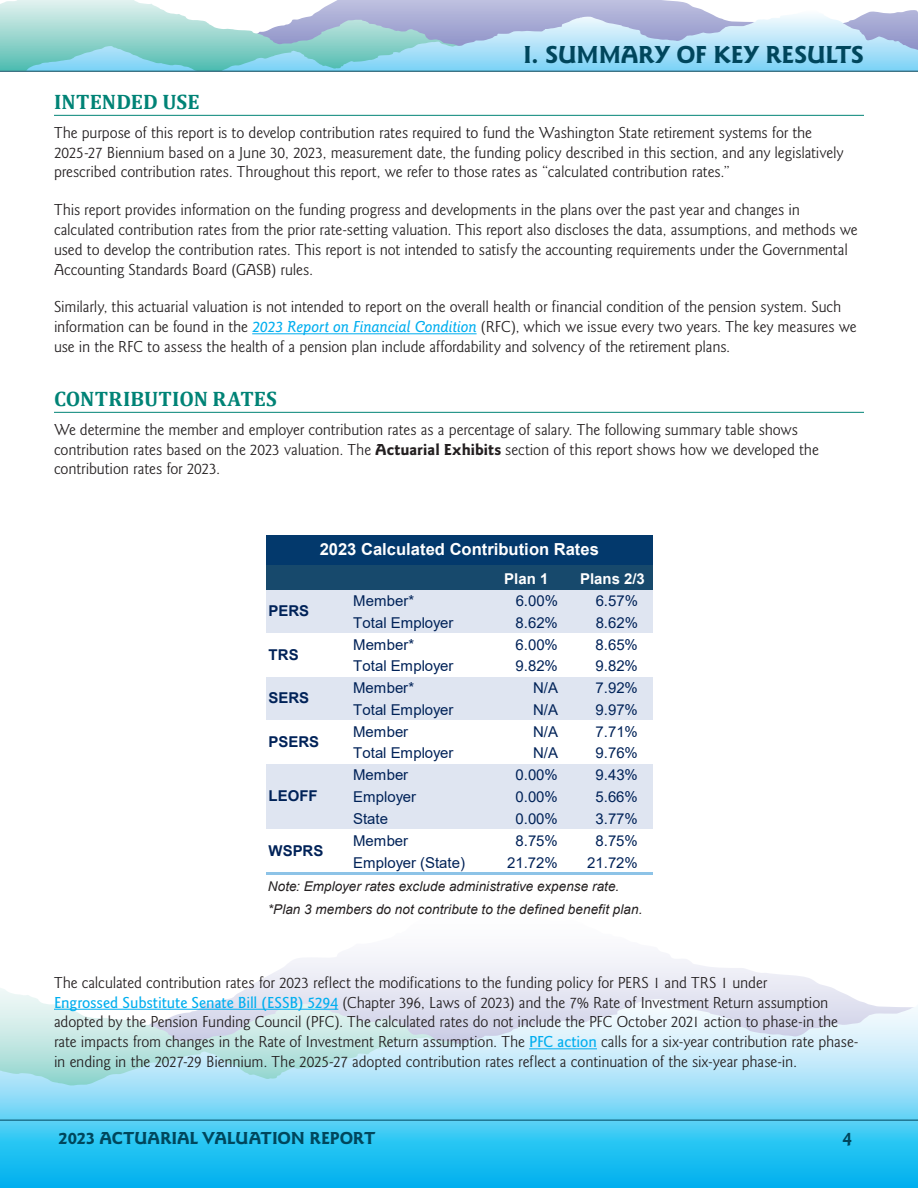
<style>
.page{position:relative;width:918px;height:1188px;background:#fff}
.page>*{position:absolute;margin:0;border:0;box-sizing:border-box;transform-origin:0 0}
.t1{font:700 25.5px "Goudy Sans Std";color:#00465c}
.t2{font:700 21px "Cambria";letter-spacing:.005em;color:#008376}
.t3{font:700 18px "Goudy Sans Std";letter-spacing:-.01em;color:#00465c}
.t4{font:16.5px/19.8px "Goudy Sans Std";letter-spacing:-.005em;color:#231f20}
.t5{font:700 16.5px "Arial";color:#fff}
.t6{font:15px "Arial";color:#002258}
.t7{font:700 15px "Arial";color:#002258}
.t8{font:700 15px "Arial";color:#fff}
.t9{font:italic 13.5px/22.2px "Arial";letter-spacing:.005em;color:#231f20}
.s1{font-weight:500;font-style:italic;color:#00aeef}
.s2{font-weight:700}
.s3{font-weight:500;color:#00aeef}
</style>
<div class="page">
<svg style="left:516px;top:0;width:402px;height:71px"></svg>
<svg style="left:0;top:0;width:516px;height:71px"></svg>
<svg style="left:575px;top:10px;width:237px;height:31px"></svg>
<svg style="left:0;top:956px;width:918px;height:232px"></svg>
<svg style="left:0;top:1004px;width:758px;height:184px"></svg>
<svg style="left:262px;top:999px;width:393px;height:81px"></svg>
<hr style="left:0;top:71px;width:918px;height:1px;background:#00465c">
<hr style="left:0;top:1120px;width:918px;height:1px;background:#00465c">
<hr style="left:54px;top:115px;width:810px;height:1px;background:#008376">
<hr style="left:252px;top:333px;width:225px;height:1px;background:#00aeef">
<hr style="left:54px;top:412px;width:810px;height:1px;background:#008376">
<hr style="left:54px;top:1009px;width:284px;height:1px;background:#00aeef">
<hr style="left:529px;top:1048px;width:68px;height:1px;background:#00aeef">
<div style="left:266px;top:535px;width:386px;height:31px;background:#03396c"></div>
<div style="left:266px;top:566px;width:386px;height:24px;background:#17496c"></div>
<div style="left:266px;top:590px;width:386px;height:44px;background:#dfe5f1"></div>
<div style="left:266px;top:633px;width:386px;height:44px;background:#fff"></div>
<div style="left:266px;top:677px;width:386px;height:44px;background:#dfe5f1"></div>
<div style="left:266px;top:720px;width:386px;height:44px;background:#fff"></div>
<div style="left:266px;top:764px;width:386px;height:66px;background:#dfe5f1"></div>
<div style="left:266px;top:829px;width:386px;height:45px;background:#fff"></div>
<hr style="left:266px;top:872px;width:386px;height:2px;background:#8dc3e7">
<h1 class="t1" style="left:523px;top:40px;width:115px">I. SUMMARY</h1>
<h1 class="t1" style="left:676px;top:40px;width:54px">OF KEY</h1>
<h1 class="t1" style="left:765px;top:40px;width:31px">RESULTS</h1>
<p class="t2" style="left:54px;top:87px;width:147px">INTENDED USE</p>
<p class="t4" style="left:54px;top:123px;width:791px">The purpose of this report is to develop contribution rates required to fund the Washington State retirement systems for the<br>2025-27 Biennium based on a June 30, 2023, measurement date, the funding policy described in this section, and any legislatively prescribed contribution rates. Throughout this report, we refer to those rates as “calculated contribution rates.”</p>
<p class="t4" style="left:54px;top:200px;width:805px">This report provides information on the funding progress and developments in the plans over the past year and changes in calculated contribution rates from the prior rate-setting valuation. This report also discloses the data, assumptions, and methods we used to develop the contribution rates. This report is not intended to satisfy the accounting requirements under the Governmental Accounting Standards Board (GASB) rules.</p>
<p class="t4" style="left:54px;top:297px;width:804px">Similarly, this actuarial valuation is not intended to report on the overall health or financial condition of the pension system. Such information can be found in the <span class="s1">2023 Report on Financial Condition</span> (RFC), which we issue every two years. The key measures we use in the RFC to assess the health of a pension plan include affordability and solvency of the retirement plans.</p>
<p class="t2" style="left:54px;top:384px;width:225px">CONTRIBUTION RATES</p>
<p class="t4" style="left:54px;top:420px;width:766px">We determine the member and employer contribution rates as a percentage of salary. The following summary table shows contribution rates based on the 2023 valuation. The <span class="s2">ACTUARIAL EXHIBITS</span> section of this report shows how we developed the contribution rates for 2023.</p>
<p class="t5" style="left:320px;top:538px;width:281px">2023 Calculated Contribution Rates</p>
<p class="t7" style="left:269px;top:600px;width:42px">PERS</p>
<p class="t7" style="left:269px;top:644px;width:32px">TRS</p>
<p class="t7" style="left:269px;top:688px;width:42px">SERS</p>
<p class="t7" style="left:269px;top:731px;width:52px">PSERS</p>
<p class="t7" style="left:269px;top:786px;width:51px">LEOFF</p>
<p class="t7" style="left:269px;top:840px;width:56px">WSPRS</p>
<p class="t8" style="left:504px;top:568px;width:46px">Plan 1</p>
<p class="t8" style="left:580px;top:568px;width:66px">Plans 2/3</p>
<p class="t6" style="left:353px;top:590px;width:62px">Member*</p>
<p class="t6" style="left:516px;top:590px;width:44px">6.00%</p>
<p class="t6" style="left:596px;top:590px;width:44px">6.57%</p>
<p class="t6" style="left:353px;top:612px;width:102px">Total Employer</p>
<p class="t6" style="left:516px;top:612px;width:44px">8.62%</p>
<p class="t6" style="left:596px;top:612px;width:44px">8.62%</p>
<p class="t6" style="left:353px;top:634px;width:62px">Member*</p>
<p class="t6" style="left:516px;top:634px;width:44px">6.00%</p>
<p class="t6" style="left:596px;top:634px;width:44px">8.65%</p>
<p class="t6" style="left:353px;top:656px;width:102px">Total Employer</p>
<p class="t6" style="left:516px;top:656px;width:44px">9.82%</p>
<p class="t6" style="left:596px;top:656px;width:44px">9.82%</p>
<p class="t6" style="left:353px;top:678px;width:62px">Member*</p>
<p class="t6" style="left:533px;top:678px;width:26px">N/A</p>
<p class="t6" style="left:596px;top:678px;width:44px">7.92%</p>
<p class="t6" style="left:353px;top:699px;width:102px">Total Employer</p>
<p class="t6" style="left:533px;top:699px;width:26px">N/A</p>
<p class="t6" style="left:596px;top:699px;width:44px">9.97%</p>
<p class="t6" style="left:353px;top:721px;width:57px">Member</p>
<p class="t6" style="left:533px;top:721px;width:26px">N/A</p>
<p class="t6" style="left:596px;top:721px;width:44px">7.71%</p>
<p class="t6" style="left:353px;top:743px;width:102px">Total Employer</p>
<p class="t6" style="left:533px;top:743px;width:26px">N/A</p>
<p class="t6" style="left:596px;top:743px;width:44px">9.76%</p>
<p class="t6" style="left:353px;top:765px;width:57px">Member</p>
<p class="t6" style="left:516px;top:765px;width:44px">0.00%</p>
<p class="t6" style="left:596px;top:765px;width:44px">9.43%</p>
<p class="t6" style="left:353px;top:786px;width:64px">Employer</p>
<p class="t6" style="left:516px;top:786px;width:44px">0.00%</p>
<p class="t6" style="left:596px;top:786px;width:44px">5.66%</p>
<p class="t6" style="left:353px;top:808px;width:36px">State</p>
<p class="t6" style="left:516px;top:808px;width:44px">0.00%</p>
<p class="t6" style="left:596px;top:808px;width:44px">3.77%</p>
<p class="t6" style="left:353px;top:830px;width:57px">Member</p>
<p class="t6" style="left:516px;top:830px;width:44px">8.75%</p>
<p class="t6" style="left:596px;top:830px;width:44px">8.75%</p>
<p class="t6" style="left:353px;top:852px;width:113px">Employer (State)</p>
<p class="t6" style="left:507px;top:852px;width:52px">21.72%</p>
<p class="t6" style="left:587px;top:852px;width:52px">21.72%</p>
<p class="t9" style="left:268px;top:876px;width:376px">Note: Employer rates exclude administrative expense rate. *Plan 3 members do not contribute to the defined benefit plan.</p>
<p class="t4" style="left:54px;top:973px;width:806px">The calculated contribution rates for 2023 reflect the modifications to the funding policy for PERS 1 and TRS 1 under<br><span class="s3">Engrossed Substitute Senate Bill (ESSB) 5294</span> (Chapter 396, Laws of 2023) and the 7% Rate of Investment Return assumption adopted by the Pension Funding Council (PFC). The calculated rates do not include the PFC October 2021 action to phase-in the rate impacts from changes in the Rate of Investment Return assumption. The <span class="s3">PFC action</span> calls for a six-year contribution rate phase&shy;in ending in the 2027-29 Biennium. The 2025-27 adopted contribution rates reflect a continuation of the six-year phase-in.</p>
<p class="t3" style="left:58px;top:1128px;width:318px">2023 ACTUARIAL VALUATION REPORT</p>
<p class="t3" style="left:843px;top:1128px;width:11px">4</p>
</div>
